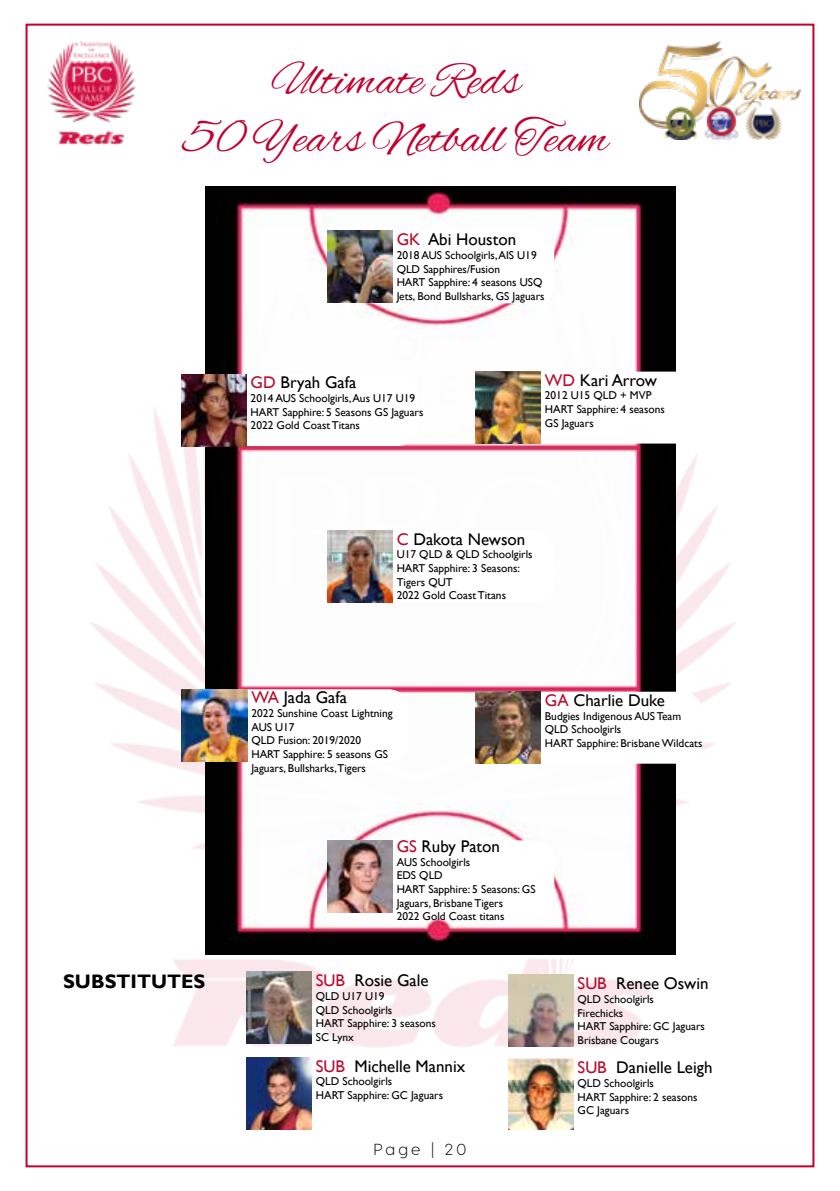
<style>
.page{position:relative;width:840px;height:1191px;background:#fff}
.page>*{position:absolute;margin:0;border:0;box-sizing:border-box;transform-origin:0 0}
.t1{font:48px/57.6px "Alex Brush";color:#c10230;text-align:center}
.t2{font:700 22.8px "Gill Sans";color:#ba0c2f}
.t3{font:700 19.6px "Gill Sans";color:#000}
.t4{font:17px "Gill Sans";color:#000}
.t5{font:300 16px "Visby Round CF";letter-spacing:.2em;color:#000}
.t6{font:11.4px/13.6px "Gill Sans";color:#000}
.s1{color:#ba0c2f}
</style>
<div class="page">
<img style="left:91px;top:225px;width:644px;height:863px">
<img style="left:639px;top:42px;width:160px;height:98px">
<img style="left:47px;top:41px;width:89px;height:105px">
<img style="left:205px;top:186px;width:470px;height:768px">
<svg style="left:392px;top:231px;width:162px;height:72px"></svg>
<img style="left:327px;top:231px;width:65px;height:72px">
<svg style="left:246px;top:374px;width:171px;height:72px"></svg>
<svg style="left:540px;top:371px;width:162px;height:72px"></svg>
<svg style="left:392px;top:530px;width:162px;height:72px"></svg>
<svg style="left:247px;top:689px;width:162px;height:72px"></svg>
<svg style="left:540px;top:691px;width:162px;height:72px"></svg>
<svg style="left:327px;top:840px;width:227px;height:77px"></svg>
<img style="left:181px;top:374px;width:65px;height:72px">
<img style="left:327px;top:530px;width:65px;height:72px">
<img style="left:475px;top:371px;width:65px;height:72px">
<img style="left:182px;top:689px;width:65px;height:72px">
<img style="left:475px;top:691px;width:65px;height:72px">
<img style="left:327px;top:840px;width:65px;height:72px">
<img style="left:246px;top:972px;width:65px;height:71px">
<img style="left:246px;top:1057px;width:65px;height:72px">
<img style="left:508px;top:1058px;width:65px;height:71px">
<img style="left:508px;top:974px;width:65px;height:72px">
<h1 class="t1" style="left:183px;top:55px;width:426px">Ultimate Reds<br>50 Years Netball Team</h1>
<h2 class="t2" style="left:286px;top:62px;width:310px">PALM BEACH CURRUMBIN</h2>
<h2 class="t2" style="left:279px;top:116px;width:325px">NETBALL - ULTIMATE TEAM</h2>
<h3 class="t4" style="left:396px;top:230px;width:121px"><span class="s1">GK</span> Abi Houston</h3>
<p class="t6" style="left:396px;top:249px;width:149px">2018 AUS Schoolgirls, AIS U19<br>QLD Sapphires/Fusion<br>HART Sapphire: 4 seasons USQ<br>Jets, Bond Bullsharks, GS Jaguars</p>
<h3 class="t3" style="left:63px;top:969px;width:144px">SUBSTITUTES</h3>
<h3 class="t4" style="left:250px;top:372px;width:107px"><span class="s1">GD</span> Bryah Gafa</h3>
<p class="t6" style="left:250px;top:391px;width:174px">2014 AUS Schoolgirls, Aus U17 U19<br>HART Sapphire: 5 Seasons GS Jaguars<br>2022 Gold Coast Titans</p>
<h3 class="t4" style="left:544px;top:370px;width:114px"><span class="s1">WD</span> Kari Arrow</h3>
<p class="t6" style="left:544px;top:389px;width:121px">2012 U15 QLD + MVP<br>HART Sapphire: 4 seasons<br>GS Jaguars</p>
<h3 class="t4" style="left:396px;top:529px;width:130px"><span class="s1">C</span> Dakota Newson</h3>
<p class="t6" style="left:396px;top:548px;width:137px">U17 QLD &amp; QLD Schoolgirls<br>HART Sapphire: 3 Seasons:<br>Tigers QUT<br>2022 Gold Coast Titans</p>
<h3 class="t4" style="left:251px;top:688px;width:97px"><span class="s1">WA</span> Jada Gafa</h3>
<p class="t6" style="left:251px;top:706px;width:143px">2022 Sunshine Coast Lightning<br>AUS U17<br>QLD Fusion: 2019/2020<br>HART Sapphire: 5 seasons GS<br>Jaguars, Bullsharks,Tigers</p>
<h3 class="t4" style="left:544px;top:690px;width:121px"><span class="s1">GA</span> Charlie Duke</h3>
<p class="t6" style="left:544px;top:709px;width:159px">Budgies Indigenous AUS Team<br>QLD Schoolgirls<br>HART Sapphire: Brisbane Wildcats</p>
<h3 class="t4" style="left:396px;top:836px;width:105px"><span class="s1">GS</span> Ruby Paton</h3>
<p class="t6" style="left:396px;top:855px;width:140px">AUS Schoolgirls<br>EDS QLD<br>HART Sapphire: 5 Seasons: GS<br>Jaguars, Brisbane Tigers<br>2022 Gold Coast titans</p>
<h3 class="t4" style="left:315px;top:970px;width:114px"><span class="s1">SUB</span> Rosie Gale</h3>
<p class="t6" style="left:315px;top:989px;width:121px">QLD U17 U19<br>QLD Schoolgirls<br>HART Sapphire: 3 seasons<br>SC Lynx</p>
<h3 class="t4" style="left:315px;top:1056px;width:151px"><span class="s1">SUB</span> Michelle Mannix</h3>
<p class="t6" style="left:315px;top:1075px;width:129px">QLD Schoolgirls<br>HART Sapphire: GC Jaguars</p>
<h3 class="t5" style="left:373px;top:1139px;width:94px">Page | 20</h3>
<h3 class="t4" style="left:577px;top:973px;width:132px"><span class="s1">SUB</span> Renee Oswin</h3>
<p class="t6" style="left:577px;top:992px;width:129px">QLD Schoolgirls<br>Firechicks<br>HART Sapphire: GC Jaguars<br>Brisbane Cougars</p>
<h3 class="t4" style="left:577px;top:1057px;width:136px"><span class="s1">SUB</span> Danielle Leigh</h3>
<p class="t6" style="left:577px;top:1076px;width:121px">QLD Schoolgirls<br>HART Sapphire: 2 seasons<br>GC Jaguars</p>
</div>
